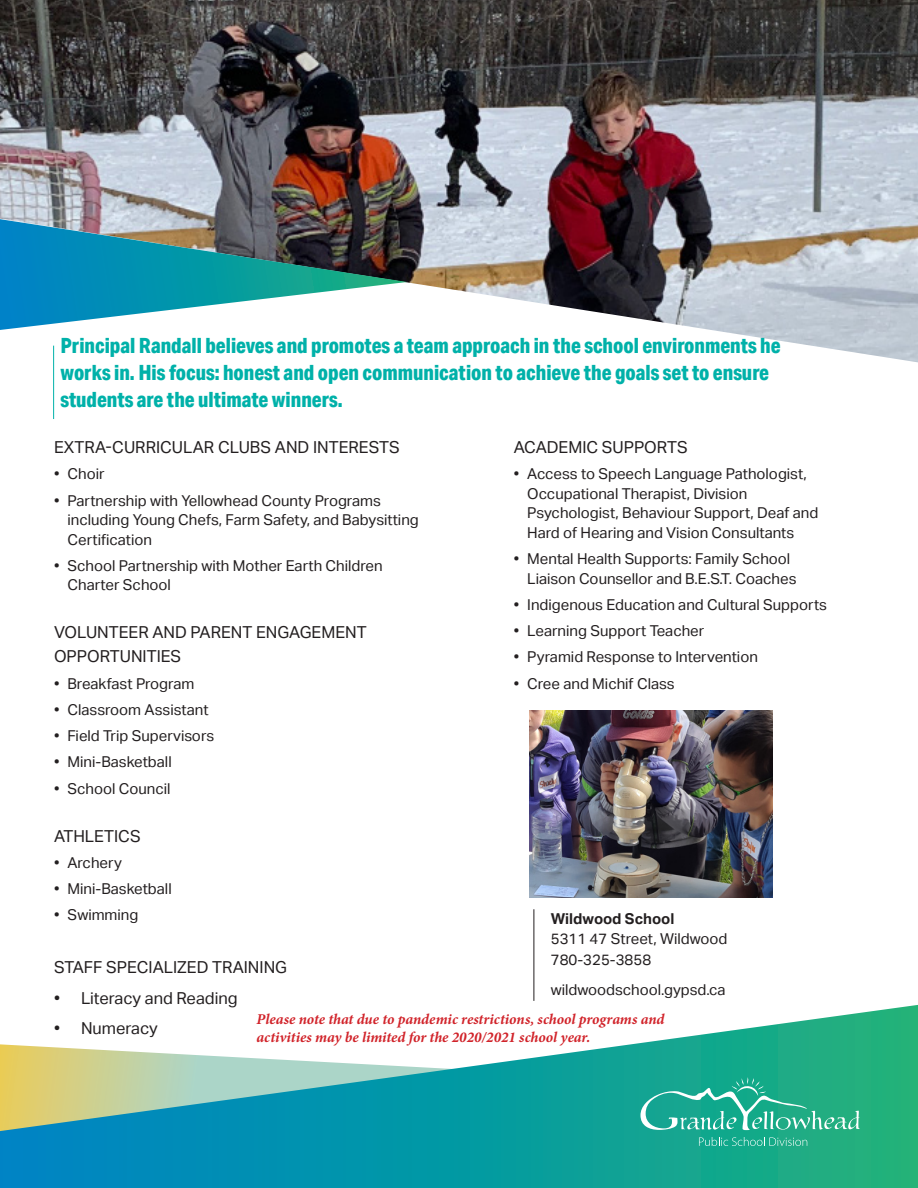
<style>
.page{position:relative;width:918px;height:1188px;background:#fff}
.page>*{position:absolute;margin:0;border:0;box-sizing:border-box;transform-origin:0 0}
.t1{font:800 21px/27px "Aktiv Grotesk Cd";color:#00b1a9}
.Paragraph_Style_1{font:16.5px/24px "Aktiv Grotesk";color:#231f20}
.Bulleted_list_10_pt{font:16.5px "Aktiv Grotesk";color:#231f20}
.t2{font:15px/19.5px "Aktiv Grotesk";color:#231f20}
.t3{font:italic 700 15px/18px "Minion Pro";letter-spacing:-.005em;color:#d1232a}
.t4{font:700 15px "Aktiv Grotesk";color:#231f20}
</style>
<div class="page">
<svg style="left:0;top:1005px;width:918px;height:183px"></svg>
<img style="left:0;top:0;width:918px;height:362px">
<svg style="left:0;top:219px;width:407px;height:111px"></svg>
<svg style="left:699px;top:1137px;width:108px;height:9px"></svg>
<svg style="left:640px;top:1077px;width:220px;height:53px;background:#37b498"></svg>
<hr style="left:534px;top:909px;width:1px;height:92px;background:#231f20">
<hr style="left:53px;top:346px;width:1px;height:73px;background:#00b1a9">
<img style="left:529px;top:711px;width:244px;height:186px">
<p class="t1" style="left:60px;top:331px;width:722px">Principal Randall believes and promotes a team approach in the school environments he</p>
<p class="t1" style="left:60px;top:358px;width:710px">works in. His focus: honest and open communication to achieve the goals set to ensure students are the ultimate winners.</p>
<p class="Paragraph_Style_1" style="left:54px;top:436px;width:347px">EXTRA-CURRICULAR CLUBS AND INTERESTS</p>
<p class="t2" style="left:54px;top:465px;width:52px">• Choir</p>
<p class="t2" style="left:68px;top:491px;width:353px;text-indent:-14px">• Partnership with Yellowhead County Programs including Young Chefs, Farm Safety, and Babysitting<br>Certification</p>
<p class="t2" style="left:68px;top:556px;width:317px;text-indent:-14px">• School Partnership with Mother Earth Children<br>Charter School</p>
<p class="Paragraph_Style_1" style="left:54px;top:621px;width:314px">VOLUNTEER AND PARENT ENGAGEMENT<br>OPPORTUNITIES</p>
<p class="t2" style="left:54px;top:674px;width:142px">• Breakfast Program</p>
<p class="t2" style="left:54px;top:700px;width:156px">• Classroom Assistant</p>
<p class="t2" style="left:54px;top:726px;width:162px">• Field Trip Supervisors</p>
<p class="t2" style="left:54px;top:753px;width:119px">• Mini-Basketball</p>
<p class="t2" style="left:54px;top:779px;width:118px">• School Council</p>
<p class="Paragraph_Style_1" style="left:54px;top:824px;width:88px">ATHLETICS</p>
<p class="t2" style="left:54px;top:853px;width:69px">• Archery</p>
<p class="t2" style="left:54px;top:879px;width:119px">• Mini-Basketball</p>
<p class="t2" style="left:54px;top:906px;width:86px">• Swimming</p>
<p class="Bulleted_list_10_pt" style="left:54px;top:958px;width:235px">STAFF SPECIALIZED TRAINING</p>
<p class="Paragraph_Style_1" style="left:54px;top:986px;width:185px">• Literacy and Reading</p>
<p class="Paragraph_Style_1" style="left:54px;top:1017px;width:105px">• Numeracy</p>
<p class="Paragraph_Style_1" style="left:514px;top:436px;width:176px">ACADEMIC SUPPORTS</p>
<p class="t2" style="left:527px;top:465px;width:293px;text-indent:-14px">• Access to Speech Language Pathologist, Occupational Therapist, Division Psychologist, Behaviour Support, Deaf and Hard of Hearing and Vision Consultants</p>
<p class="t2" style="left:527px;top:549px;width:271px;text-indent:-14px">• Mental Health Supports: Family School<br>Liaison Counsellor and B.E.S.T. Coaches</p>
<p class="t2" style="left:514px;top:595px;width:315px">• Indigenous Education and Cultural Supports</p>
<p class="t2" style="left:514px;top:621px;width:192px">• Learning Support Teacher</p>
<p class="t2" style="left:514px;top:648px;width:246px">• Pyramid Response to Intervention</p>
<p class="t2" style="left:514px;top:674px;width:163px">• Cree and Michif Class</p>
<p class="t4" style="left:551px;top:910px;width:125px">Wildwood School</p>
<p class="t2" style="left:551px;top:929px;width:178px">5311 47 Street, Wildwood</p>
<p class="t2" style="left:551px;top:950px;width:102px">780-325-3858</p>
<p class="t2" style="left:551px;top:980px;width:176px">wildwoodschool.gypsd.ca</p>
<p class="t3" style="left:256px;top:1010px;width:410px">Please note that due to pandemic restrictions, school programs and activities may be limited for the 2020/2021 school year.</p>
</div>
